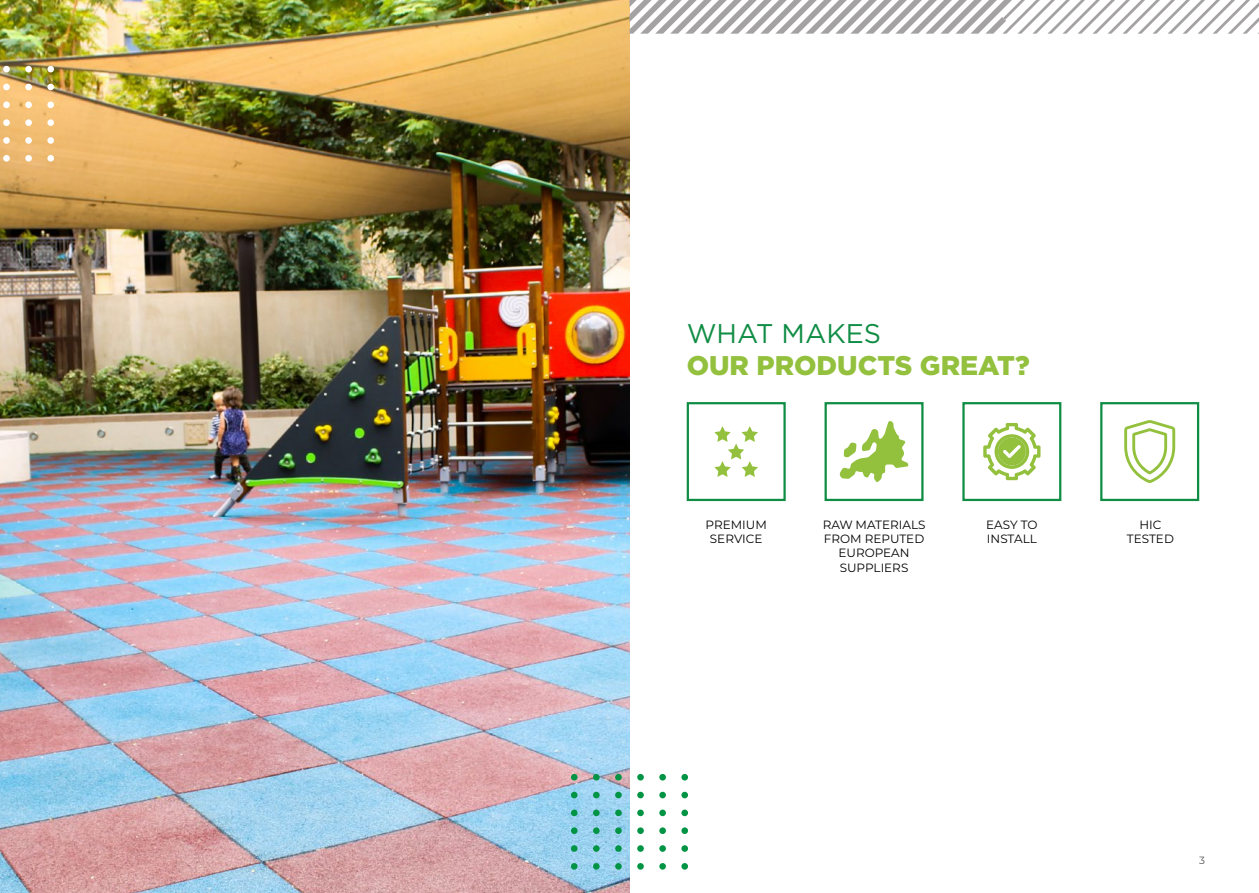
<style>
.page{position:relative;width:1259px;height:893px;background:#fff}
.page>*{position:absolute;margin:0;border:0;box-sizing:border-box;transform-origin:0 0}
.t1{font:900 27px "Gotham";color:#93c13e}
.t2{font:27px "Gotham";color:#108d45}
.t3{font:12px/14.4px "Montserrat";color:#000;text-align:center}
.t4{font:10.5px "Montserrat";color:#58595b}
</style>
<div class="page">
<img style="left:0;top:0;width:629px;height:893px">
<div style="left:1100px;top:402px;width:99px;height:99px;border:2px solid #108d45"></div>
<svg style="left:1124px;top:420px;width:51px;height:63px"></svg>
<div style="left:962px;top:402px;width:99px;height:99px;border:2px solid #108d45"></div>
<svg style="left:983px;top:423px;width:57px;height:57px"></svg>
<div style="left:824px;top:402px;width:99px;height:99px;border:2px solid #108d45"></div>
<svg style="left:839px;top:421px;width:69px;height:61px"></svg>
<div style="left:686px;top:402px;width:99px;height:99px;border:2px solid #108d45"></div>
<svg style="left:714px;top:426px;width:44px;height:51px"></svg>
<div style="left:571px;top:863px;width:6px;height:7px;background:#009444;border-radius:50%"></div>
<div style="left:593px;top:863px;width:6px;height:7px;background:#009444;border-radius:50%"></div>
<div style="left:615px;top:863px;width:7px;height:7px;background:#009444;border-radius:50%"></div>
<div style="left:637px;top:863px;width:7px;height:7px;background:#009444;border-radius:50%"></div>
<div style="left:659px;top:863px;width:7px;height:7px;background:#009444;border-radius:50%"></div>
<div style="left:681px;top:863px;width:7px;height:7px;background:#009444;border-radius:50%"></div>
<div style="left:571px;top:845px;width:6px;height:7px;background:#009444;border-radius:50%"></div>
<div style="left:593px;top:845px;width:6px;height:7px;background:#009444;border-radius:50%"></div>
<div style="left:615px;top:845px;width:7px;height:7px;background:#009444;border-radius:50%"></div>
<div style="left:637px;top:845px;width:7px;height:7px;background:#009444;border-radius:50%"></div>
<div style="left:659px;top:845px;width:7px;height:7px;background:#009444;border-radius:50%"></div>
<div style="left:681px;top:845px;width:7px;height:7px;background:#009444;border-radius:50%"></div>
<div style="left:571px;top:827px;width:6px;height:7px;background:#009444;border-radius:50%"></div>
<div style="left:593px;top:827px;width:6px;height:7px;background:#009444;border-radius:50%"></div>
<div style="left:615px;top:827px;width:7px;height:7px;background:#009444;border-radius:50%"></div>
<div style="left:637px;top:827px;width:7px;height:7px;background:#009444;border-radius:50%"></div>
<div style="left:659px;top:827px;width:7px;height:7px;background:#009444;border-radius:50%"></div>
<div style="left:681px;top:827px;width:7px;height:7px;background:#009444;border-radius:50%"></div>
<svg style="left:571px;top:810px;width:6px;height:6px"></svg>
<svg style="left:593px;top:810px;width:6px;height:6px"></svg>
<div style="left:615px;top:810px;width:7px;height:6px;background:#009444;border-radius:50%"></div>
<div style="left:637px;top:810px;width:7px;height:6px;background:#009444;border-radius:50%"></div>
<div style="left:659px;top:810px;width:7px;height:6px;background:#009444;border-radius:50%"></div>
<div style="left:681px;top:810px;width:7px;height:6px;background:#009444;border-radius:50%"></div>
<svg style="left:571px;top:792px;width:6px;height:6px"></svg>
<svg style="left:593px;top:792px;width:6px;height:6px"></svg>
<div style="left:615px;top:792px;width:7px;height:6px;background:#009444;border-radius:50%"></div>
<div style="left:637px;top:792px;width:7px;height:6px;background:#009444;border-radius:50%"></div>
<div style="left:659px;top:792px;width:7px;height:6px;background:#009444;border-radius:50%"></div>
<div style="left:681px;top:792px;width:7px;height:6px;background:#009444;border-radius:50%"></div>
<svg style="left:571px;top:774px;width:6px;height:6px"></svg>
<svg style="left:593px;top:774px;width:6px;height:6px"></svg>
<div style="left:615px;top:774px;width:7px;height:6px;background:#009444;border-radius:50%"></div>
<div style="left:637px;top:774px;width:7px;height:6px;background:#009444;border-radius:50%"></div>
<div style="left:659px;top:774px;width:7px;height:6px;background:#009444;border-radius:50%"></div>
<div style="left:681px;top:774px;width:7px;height:6px;background:#009444;border-radius:50%"></div>
<div style="left:3px;top:155px;width:7px;height:7px;background:#fff;border-radius:50%"></div>
<div style="left:25px;top:155px;width:7px;height:7px;background:#fff;border-radius:50%"></div>
<div style="left:47px;top:155px;width:7px;height:7px;background:#fff;border-radius:50%"></div>
<div style="left:3px;top:137px;width:7px;height:7px;background:#fff;border-radius:50%"></div>
<div style="left:25px;top:137px;width:7px;height:7px;background:#fff;border-radius:50%"></div>
<div style="left:47px;top:137px;width:7px;height:7px;background:#fff;border-radius:50%"></div>
<div style="left:3px;top:119px;width:7px;height:7px;background:#fff;border-radius:50%"></div>
<div style="left:25px;top:119px;width:7px;height:7px;background:#fff;border-radius:50%"></div>
<div style="left:47px;top:119px;width:7px;height:7px;background:#fff;border-radius:50%"></div>
<div style="left:3px;top:102px;width:7px;height:6px;background:#fff;border-radius:50%"></div>
<div style="left:25px;top:102px;width:7px;height:6px;background:#fff;border-radius:50%"></div>
<div style="left:47px;top:102px;width:7px;height:6px;background:#fff;border-radius:50%"></div>
<div style="left:3px;top:84px;width:7px;height:6px;background:#fff;border-radius:50%"></div>
<div style="left:25px;top:84px;width:7px;height:6px;background:#fff;border-radius:50%"></div>
<div style="left:47px;top:84px;width:7px;height:6px;background:#fff;border-radius:50%"></div>
<div style="left:3px;top:66px;width:7px;height:6px;background:#fff;border-radius:50%"></div>
<div style="left:25px;top:66px;width:7px;height:6px;background:#fff;border-radius:50%"></div>
<div style="left:47px;top:66px;width:7px;height:6px;background:#fff;border-radius:50%"></div>
<svg style="left:629px;top:0;width:630px;height:34px"></svg>
<p class="t2" style="left:686px;top:316px;width:196px">WHAT MAKES</p>
<p class="t1" style="left:686px;top:347px;width:344px">OUR PRODUCTS GREAT?</p>
<p class="t3" style="left:705px;top:517px;width:63px">PREMIUM<br>SERVICE</p>
<p class="t3" style="left:822px;top:517px;width:104px">RAW MATERIALS<br>FROM REPUTED<br>EUROPEAN<br>SUPPLIERS</p>
<p class="t3" style="left:986px;top:517px;width:53px;text-align:left">EASY TO<br>INSTALL</p>
<p class="t3" style="left:1139px;top:517px;width:24px">HIC</p>
<p class="t3" style="left:1127px;top:531px;width:49px">TESTED</p>
<p class="t4" style="left:1199px;top:853px;width:7px">3</p>
</div>
